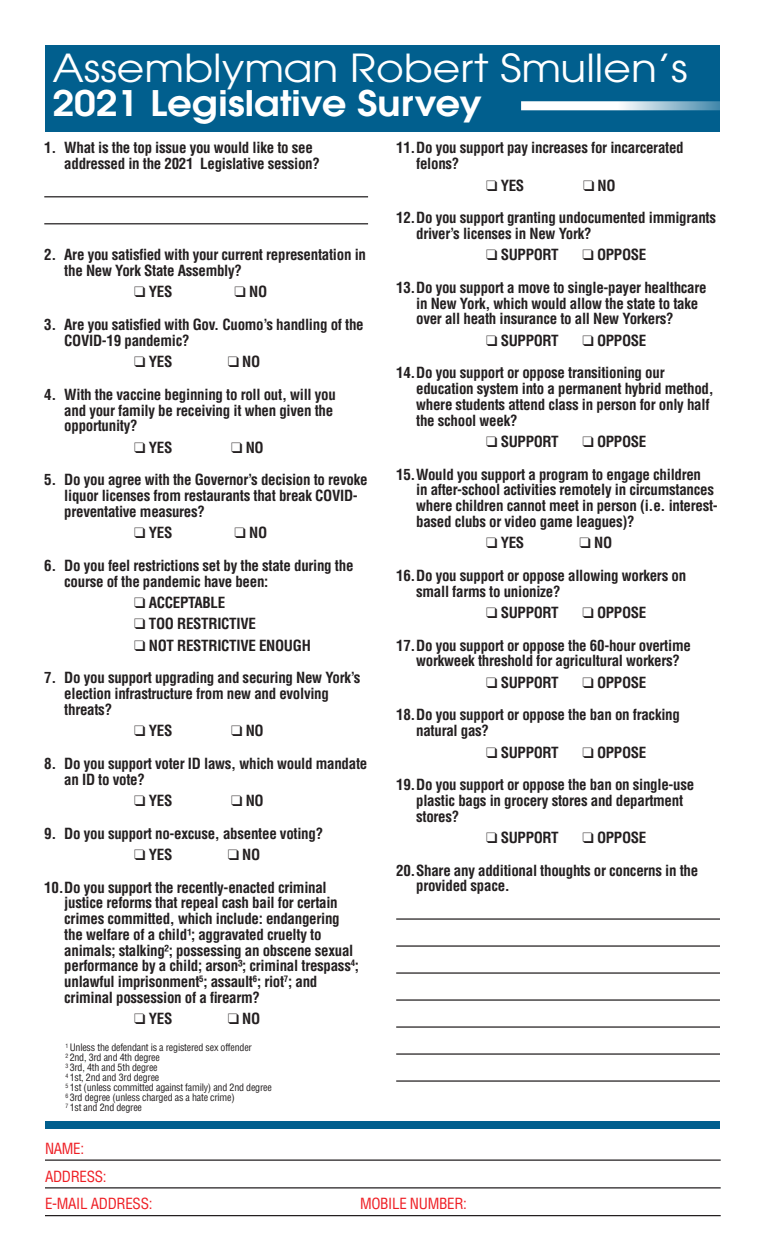
<style>
.page{position:relative;width:765px;height:1260px;background:#fff}
.page>*{position:absolute;margin:0;border:0;box-sizing:border-box;transform-origin:0 0}
.t1{font:38.38px "Avant Garde";color:#fff;scale:1.11 1}
.t2{font:600 35px "Avant Garde";color:#fff;scale:1.11 1}
.t3{font:700 condensed 15px/15.8px "Helvetica";letter-spacing:-.02em;color:#231f20}
.t4{font:condensed 15px/27.8px "Helvetica";letter-spacing:-.02em;color:#ee1d23}
.t5{font:condensed 10px/10px "Helvetica";letter-spacing:-.02em;color:#231f20}
</style>
<div class="page">
<div style="left:45px;top:45px;width:675px;height:86px;background:#015f8e"></div>
<svg style="left:521px;top:101px;width:199px;height:9px;background:#c7dce6"></svg>
<hr style="left:44px;top:196px;width:324px;height:1px;background:#231f20">
<hr style="left:44px;top:223px;width:324px;height:1px;background:#231f20">
<hr style="left:396px;top:918px;width:324px;height:2px;background:#231f20">
<hr style="left:396px;top:945px;width:324px;height:2px;background:#231f20">
<hr style="left:396px;top:972px;width:324px;height:2px;background:#231f20">
<hr style="left:396px;top:999px;width:324px;height:2px;background:#231f20">
<hr style="left:396px;top:1026px;width:324px;height:2px;background:#231f20">
<hr style="left:396px;top:1053px;width:324px;height:2px;background:#231f20">
<hr style="left:396px;top:1080px;width:324px;height:2px;background:#231f20">
<div style="left:45px;top:1122px;width:675px;height:7px;background:#015f8e"></div>
<hr style="left:45px;top:1160px;width:676px;height:1px;background:#231f20">
<hr style="left:45px;top:1187px;width:676px;height:2px;background:#231f20">
<hr style="left:45px;top:1215px;width:676px;height:1px;background:#231f20">
<h1 class="t1" style="left:52px;top:45px;width:574px">Assemblyman Robert Smullen’s</h1>
<h2 class="t2" style="left:52px;top:80px;width:389px">2021 Legislative Survey</h2>
<p class="t3" style="left:64px;top:140px;width:257px;text-indent:-20px">1. What is the top issue you would like to see addressed in the 2021 Legislative session?</p>
<p class="t3" style="left:416px;top:140px;width:269px;text-indent:-20px">11.Do you support pay increases for incarcerated felons?</p>
<p class="t3" style="left:486px;top:177px;width:40px">❑ YES</p>
<p class="t3" style="left:396px;top:169px;width:321px;line-height:32.6px;text-indent:187px">❑ NO<br>12.Do you support granting undocumented immigrants</p>
<p class="t3" style="left:416px;top:225px;width:177px">driver’s licenses in New York?</p>
<p class="t3" style="left:486px;top:247px;width:74px">❑ SUPPORT</p>
<p class="t3" style="left:396px;top:238px;width:312px;line-height:32.6px;text-indent:186px">❑ OPPOSE<br>13.Do you support a move to single-payer healthcare</p>
<p class="t3" style="left:416px;top:295px;width:284px">in New York, which would allow the state to take over all heath insurance to all New Yorkers?</p>
<p class="t3" style="left:486px;top:332px;width:74px">❑ SUPPORT</p>
<p class="t3" style="left:64px;top:247px;width:303px;text-indent:-20px">2. Are you satisfied with your current representation in the New York State Assembly?</p>
<p class="t3" style="left:134px;top:284px;width:40px">❑ YES</p>
<p class="t3" style="left:235px;top:284px;width:34px">❑ NO</p>
<p class="t3" style="left:64px;top:317px;width:301px;text-indent:-20px">3. Are you satisfied with Gov. Cuomo’s handling of the<br>COVID-19 pandemic?</p>
<p class="t3" style="left:134px;top:354px;width:40px">❑ YES</p>
<p class="t3" style="left:228px;top:354px;width:34px">❑ NO</p>
<p class="t3" style="left:64px;top:386px;width:273px;text-indent:-20px">4. With the vaccine beginning to roll out, will you and your family be receiving it when given the opportunity?</p>
<p class="t3" style="left:134px;top:439px;width:40px">❑ YES</p>
<p class="t3" style="left:231px;top:439px;width:34px">❑ NO</p>
<p class="t3" style="left:64px;top:472px;width:305px;text-indent:-20px">5. Do you agree with the Governor’s decision to revoke liquor licenses from restaurants that break COVID&shy;preventative measures?</p>
<p class="t3" style="left:134px;top:525px;width:40px">❑ YES</p>
<p class="t3" style="left:235px;top:525px;width:34px">❑ NO</p>
<p class="t3" style="left:64px;top:557px;width:291px;text-indent:-20px">6. Do you feel restrictions set by the state during the course of the pandemic have been:</p>
<p class="t3" style="left:134px;top:594px;width:93px">❑ ACCEPTABLE</p>
<p class="t3" style="left:134px;top:616px;width:123px">❑ TOO RESTRICTIVE</p>
<p class="t3" style="left:134px;top:637px;width:178px">❑ NOT RESTRICTIVE ENOUGH</p>
<p class="t3" style="left:64px;top:670px;width:298px;text-indent:-20px">7. Do you support upgrading and securing New York’s election infrastructure from new and evolving threats?</p>
<p class="t3" style="left:134px;top:723px;width:40px">❑ YES</p>
<p class="t3" style="left:231px;top:723px;width:34px">❑ NO</p>
<p class="t3" style="left:64px;top:755px;width:305px;text-indent:-20px">8. Do you support voter ID laws, which would mandate an ID to vote?</p>
<p class="t3" style="left:134px;top:792px;width:40px">❑ YES</p>
<p class="t3" style="left:231px;top:792px;width:34px">❑ NO</p>
<p class="t3" style="left:44px;top:825px;width:280px">9. Do you support no-excuse, absentee voting?</p>
<p class="t3" style="left:134px;top:846px;width:40px">❑ YES</p>
<p class="t3" style="left:396px;top:324px;width:270px;line-height:32.6px;text-indent:186px">❑ OPPOSE<br>14.Do you support or oppose transitioning our</p>
<p class="t3" style="left:416px;top:381px;width:299px">education system into a permanent hybrid method, where students attend class in person for only half the school week?</p>
<p class="t3" style="left:486px;top:434px;width:74px">❑ SUPPORT</p>
<p class="t3" style="left:396px;top:425px;width:306px;line-height:32.6px;text-indent:186px">❑ OPPOSE<br>15.Would you support a program to engage children</p>
<p class="t3" style="left:416px;top:482px;width:303px">in after-school activities remotely in circumstances where children cannot meet in person (i.e. interest&shy;based clubs or video game leagues)?</p>
<p class="t3" style="left:486px;top:535px;width:40px">❑ YES</p>
<p class="t3" style="left:396px;top:526px;width:291px;line-height:32.6px;text-indent:183px">❑ NO<br>16.Do you support or oppose allowing workers on</p>
<p class="t3" style="left:416px;top:583px;width:146px">small farms to unionize?</p>
<p class="t3" style="left:486px;top:605px;width:74px">❑ SUPPORT</p>
<p class="t3" style="left:396px;top:596px;width:296px;line-height:32.6px;text-indent:186px">❑ OPPOSE<br>17.Do you support or oppose the 60-hour overtime</p>
<p class="t3" style="left:416px;top:653px;width:265px">workweek threshold for agricultural workers?</p>
<p class="t3" style="left:486px;top:674px;width:74px">❑ SUPPORT</p>
<p class="t3" style="left:396px;top:666px;width:285px;line-height:32.6px;text-indent:186px">❑ OPPOSE<br>18.Do you support or oppose the ban on fracking</p>
<p class="t3" style="left:416px;top:723px;width:74px">natural gas?</p>
<p class="t3" style="left:486px;top:744px;width:74px">❑ SUPPORT</p>
<p class="t3" style="left:396px;top:736px;width:300px;line-height:32.6px;text-indent:186px">❑ OPPOSE<br>19.Do you support or oppose the ban on single-use</p>
<p class="t3" style="left:416px;top:792px;width:269px">plastic bags in grocery stores and department stores?</p>
<p class="t3" style="left:486px;top:830px;width:74px">❑ SUPPORT</p>
<p class="t3" style="left:396px;top:821px;width:304px;line-height:32.6px;text-indent:186px">❑ OPPOSE<br>20.Share any additional thoughts or concerns in the</p>
<p class="t3" style="left:416px;top:878px;width:95px">provided space.</p>
<p class="t3" style="left:44px;top:838px;width:284px;line-height:32.6px;text-indent:183px">❑ NO<br>10.Do you support the recently-enacted criminal</p>
<p class="t3" style="left:64px;top:895px;width:296px">justice reforms that repeal cash bail for certain crimes committed, which include: endangering the welfare of a child¹; aggravated cruelty to animals; stalking²; possessing an obscene sexual performance by a child; arson³; criminal trespass<sup>4</sup>; unlawful imprisonment<sup>5</sup>; assault<sup>6</sup>; riot<sup>7</sup>; and criminal possession of a firearm?</p>
<p class="t3" style="left:134px;top:1011px;width:40px">❑ YES</p>
<p class="t3" style="left:228px;top:1011px;width:34px">❑ NO</p>
<p class="t5" style="left:66px;top:1042px;width:208px"><sup>1</sup> Unless the defendant is a registered sex offender<br><sup>2</sup> 2nd, 3rd and 4th degree<br><sup>3</sup> 3rd, 4th and 5th degree<br><sup>4</sup> 1st, 2nd and 3rd degree<br><sup>5</sup> 1st (unless committed against family) and 2nd degree <sup>6</sup> 3rd degree (unless charged as a hate crime)<br><sup>7</sup> 1st and 2nd degree</p>
<p class="t4" style="left:45px;top:1134px;width:109px">NAME:<br>ADDRESS:<br>E-MAIL ADDRESS:</p>
<p class="t4" style="left:360px;top:1190px;width:108px">MOBILE NUMBER:</p>
</div>
